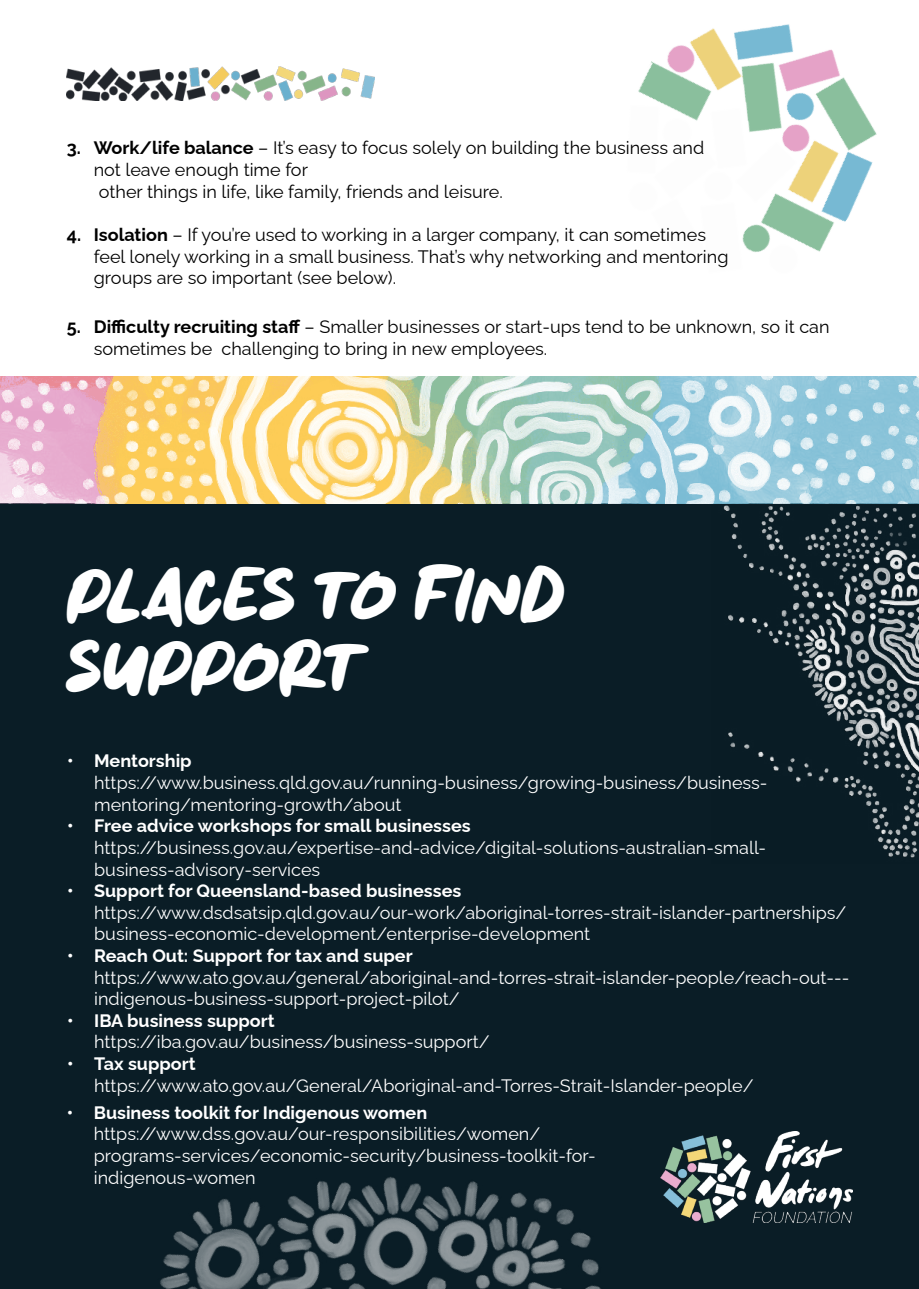
<style>
.page{position:relative;width:919px;height:1289px;background:#fff}
.page>*{position:absolute;margin:0;border:0;box-sizing:border-box;transform-origin:0 0}
.t1{font:29.25px "Run Child";color:#fff}
.t2{font:18px/21.6px "Raleway";color:#fff}
.t3{font:18px/21.6px "Raleway";color:#000}
.t4{font:700 18px "Raleway";color:#fff}
.s1{font-weight:700}
</style>
<div class="page">
<img style="left:638px;top:24px;width:239px;height:228px">
<div style="left:0;top:503px;width:918px;height:785px;background:#0a1d26"></div>
<img style="left:723px;top:505px;width:195px;height:353px">
<img style="left:660px;top:1131px;width:192px;height:91px">
<img style="left:67px;top:67px;width:307px;height:33px">
<img style="left:160px;top:1177px;width:440px;height:111px">
<img style="left:0;top:377px;width:918px;height:126px">
<p class="t3" style="left:94px;top:135px;width:612px;text-indent:-27px"><span class="s1">3. Work/life balance</span> – It’s easy to focus solely on building the business and not leave enough time for<br>other things in life, like family, friends and leisure.</p>
<p class="t3" style="left:94px;top:222px;width:636px;text-indent:-27px"><span class="s1">4. Isolation</span> – If you’re used to working in a larger company, it can sometimes feel lonely working in a small business. That’s why networking and mentoring groups are so important (see below).</p>
<p class="t3" style="left:94px;top:314px;width:737px;text-indent:-27px"><span class="s1">5. Di昀케culty recruiting sta昀昀</span> – Smaller businesses or start-ups tend to be unknown, so it can sometimes be challenging to bring in new employees.</p>
<h1 class="t1" style="left:67px;top:591px;width:499px">PLACES TO FIND</h1>
<h1 class="t1" style="left:67px;top:663px;width:298px">SUPPORT</h1>
<p class="t4" style="left:67px;top:746px;width:126px">• Mentorship</p>
<p class="t2" style="left:94px;top:770px;width:674px">https://www.business.qld.gov.au/running-business/growing-business/business&shy;mentoring/mentoring-growth/about</p>
<p class="t4" style="left:67px;top:811px;width:405px">• Free advice workshops for small businesses</p>
<p class="t2" style="left:94px;top:834px;width:673px">https://business.gov.au/expertise-and-advice/digital-solutions-australian-small&shy;business-advisory-services</p>
<p class="t4" style="left:67px;top:876px;width:395px">• Support for Queensland-based businesses</p>
<p class="t2" style="left:94px;top:899px;width:753px">https://www.dsdsatsip.qld.gov.au/our-work/aboriginal-torres-strait-islander-partnerships/ business-economic-development/enterprise-development</p>
<p class="t4" style="left:67px;top:941px;width:347px">• Reach Out: Support for tax and super</p>
<p class="t2" style="left:94px;top:964px;width:756px">https://www.ato.gov.au/general/aboriginal-and-torres-strait-islander-people/reach-out--- indigenous-business-support-project-pilot/</p>
<p class="t4" style="left:67px;top:1006px;width:209px">• IBA business support</p>
<p class="t2" style="left:94px;top:1029px;width:397px">https://iba.gov.au/business/business-support/</p>
<p class="t4" style="left:67px;top:1049px;width:130px">• Tax support</p>
<p class="t2" style="left:94px;top:1072px;width:660px">https://www.ato.gov.au/General/Aboriginal-and-Torres-Strait-Islander-people/</p>
<p class="t4" style="left:67px;top:1097px;width:362px">• Business toolkit for Indigenous women</p>
<p class="t2" style="left:94px;top:1121px;width:503px">https://www.dss.gov.au/our-responsibilities/women/ programs-services/economic-security/business-toolkit-for&shy;indigenous-women</p>
</div>
